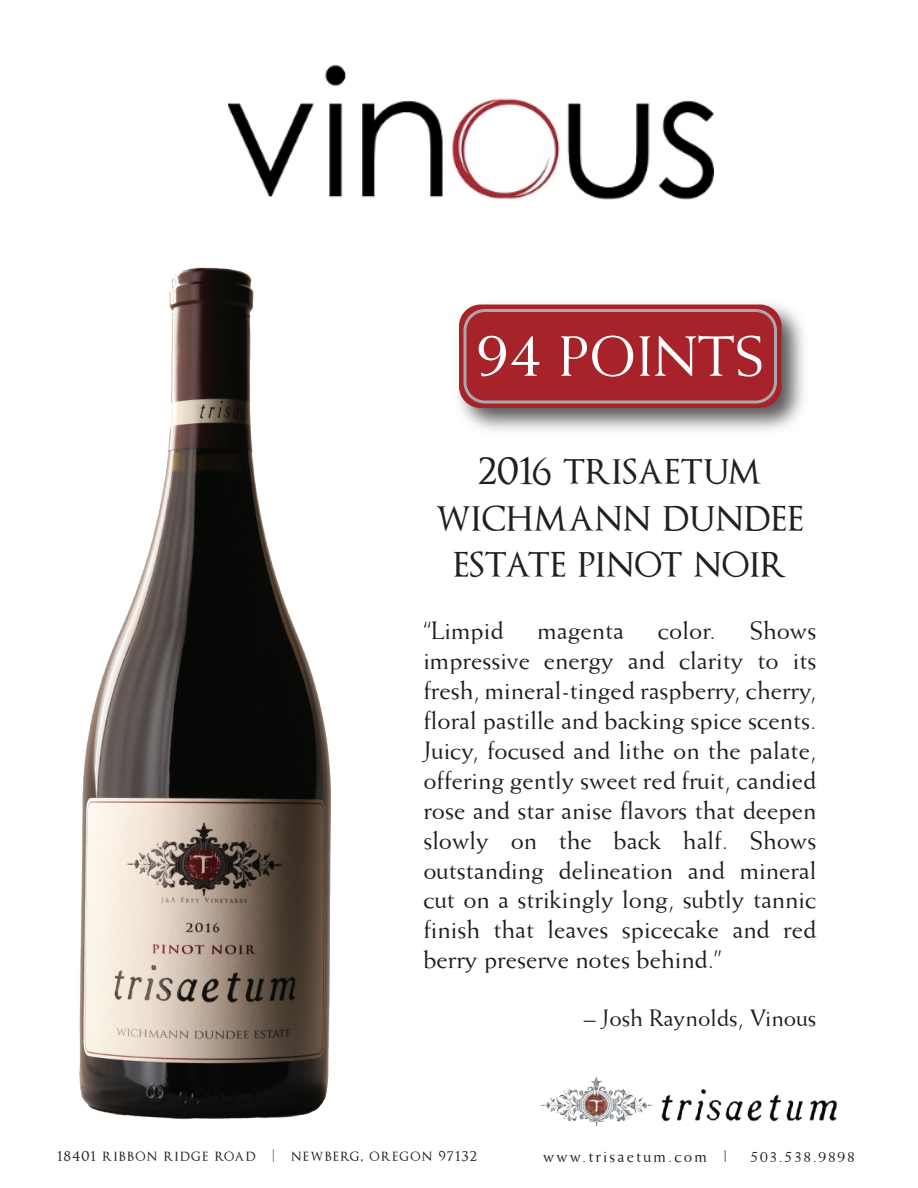
<style>
.page{position:relative;width:918px;height:1188px;background:#fff}
.page>*{position:absolute;margin:0;border:0;box-sizing:border-box;transform-origin:0 0}
.t1{font:57px "Weiss";color:#fff}
.t2{font:45px/46.5px "Optimus Princeps";color:#231f20;text-align:center}
.t3{font:25.5px/30px "Weiss";color:#201d1e;text-align:justify}
.t4{font:24px "Weiss";color:#201d1e}
.t5{font:17.4px "Weiss";letter-spacing:.13em;color:#231f20;scale:.95 1}
.t6{font:16.5px "Optimus Princeps";letter-spacing:.08em;color:#231f20}
.t7{font:16.5px "Weiss";letter-spacing:.08em;color:#231f20}
.s1{font-size:66px}
.s2{font-size:16.5px}
</style>
<div class="page">
<img style="left:228px;top:64px;width:486px;height:136px">
<img style="left:79px;top:267px;width:257px;height:852px">
<img style="left:540px;top:1076px;width:114px;height:51px">
<img style="left:662px;top:1089px;width:176px;height:32px">
<img style="left:458px;top:303px;width:346px;height:128px">
<div style="left:459px;top:305px;width:322px;height:103px;background:#a82229;border-radius:22px"></div>
<div style="left:463px;top:309px;width:314px;height:95px;border:3px solid #a8a9ad;border-radius:20px"></div>
<h1 class="t1" style="left:476px;top:323px;width:290px"><span class="s1">94</span> POINTS</h1>
<h2 class="t2" style="left:436px;top:450px;width:370px">2016 trisaetum wichmann dundee estate pinot noir</h2>
<p class="t3" style="left:423px;top:615px;width:395px;text-indent:326px">Shows impressive energy and clarity to its fresh, mineral-tinged raspberry, cherry, floral pastille and backing spice scents.<br>Juicy, focused and lithe on the palate, offering gently sweet red fruit, candied rose and star anise flavors that deepen slowly on the back half. Shows outstanding delineation and mineral cut on a strikingly long, subtly tannic finish that leaves spicecake and red berry preserve notes behind.”</p>
<p class="t4" style="left:584px;top:1003px;width:234px">– Josh Raynolds, Vinous</p>
<p class="t3" style="left:423px;top:615px;width:82px">“Limpid</p>
<p class="t3" style="left:538px;top:615px;width:88px">magenta</p>
<p class="t3" style="left:658px;top:615px;width:59px">color.</p>
<p class="t6" style="left:57px;top:1148px;width:421px">18401 ribbon ridge road | newberg, oregon 97132</p>
<p class="t5" style="left:543px;top:1146px;width:195px">www.trisaetum.com <span class="s2">|</span></p>
<p class="t7" style="left:750px;top:1147px;width:106px">503.538.9898</p>
</div>
